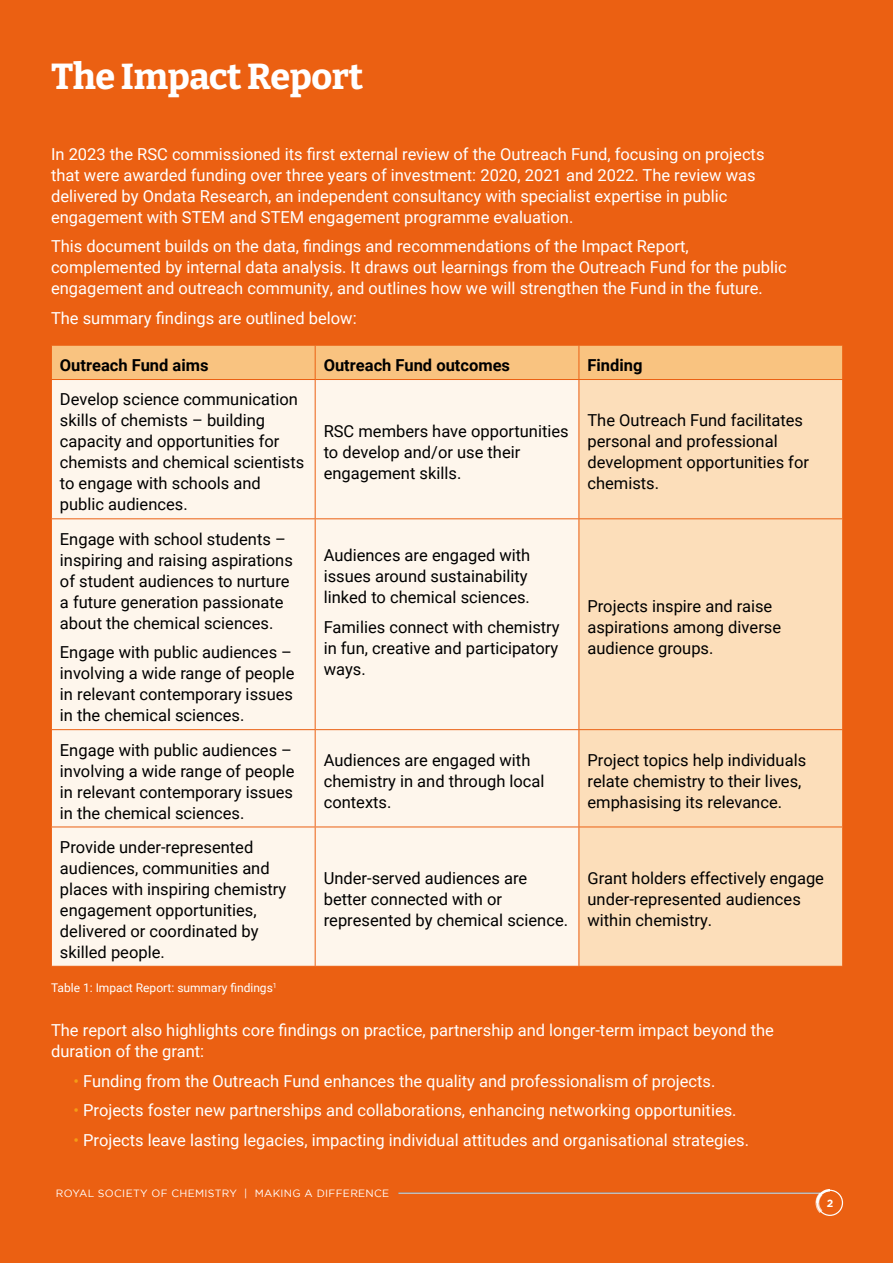
<style>
.page{position:relative;width:893px;height:1263px;background:#eb6012}
.page>*{position:absolute;margin:0;border:0;box-sizing:border-box;transform-origin:0 0}
.t1{font:100 36px "Bitter";letter-spacing:-.01em;color:#fff}
.t2{font:16.5px/21px "Roboto";color:#000}
.t3{font:16.5px/21px "Roboto";color:#fff}
.t4{font:700 16.5px "Roboto";color:#000}
.t5{font:12px "Roboto";color:#fff}
.t6{font:10.5px "Gotham";letter-spacing:.03em;color:#fff}
.t7{font:700 10.5px "Gotham";color:#fff}
.s1{color:#f59d15}
</style>
<div class="page">
<div style="left:52px;top:346px;width:790px;height:33px;background:#f9c380"></div>
<div style="left:52px;top:380px;width:527px;height:586px;background:#fef6ec"></div>
<div style="left:580px;top:380px;width:262px;height:586px;background:#fcdeba"></div>
<hr style="left:315px;top:346px;width:1px;height:33px;background:#eb6012">
<hr style="left:579px;top:346px;width:1px;height:33px;background:#eb6012">
<hr style="left:315px;top:380px;width:1px;height:138px;background:#eb6012">
<hr style="left:51px;top:518px;width:264px;height:1px;background:#eb6012">
<hr style="left:51px;top:729px;width:264px;height:1px;background:#eb6012">
<hr style="left:51px;top:826px;width:264px;height:1px;background:#eb6012">
<hr style="left:315px;top:519px;width:1px;height:210px;background:#eb6012">
<hr style="left:315px;top:730px;width:1px;height:96px;background:#eb6012">
<hr style="left:315px;top:827px;width:1px;height:139px;background:#eb6012">
<hr style="left:315px;top:518px;width:264px;height:1px;background:#eb6012">
<hr style="left:315px;top:729px;width:264px;height:1px;background:#eb6012">
<hr style="left:315px;top:826px;width:264px;height:1px;background:#eb6012">
<hr style="left:579px;top:518px;width:264px;height:1px;background:#eb6012">
<hr style="left:579px;top:729px;width:264px;height:1px;background:#eb6012">
<hr style="left:579px;top:826px;width:264px;height:1px;background:#eb6012">
<hr style="left:398px;top:1192px;width:425px;height:2px;background:#fff">
<div style="left:817px;top:1190px;width:26px;height:26px;border:1px solid #fff;border-radius:50%"></div>
<svg style="left:815px;top:1189px;width:15px;height:24px"></svg>
<h1 class="t1" style="left:51px;top:54px;width:314px">The Impact Report</h1>
<p class="t3" style="left:51px;top:143px;width:715px">In 2023 the RSC commissioned its first external review of the Outreach Fund, focusing on projects that were awarded funding over three years of investment: 2020, 2021 and 2022. The review was delivered by Ondata Research, an independent consultancy with specialist expertise in public engagement with STEM and STEM engagement programme evaluation.</p>
<p class="t3" style="left:51px;top:235px;width:737px">This document builds on the data, findings and recommendations of the Impact Report, complemented by internal data analysis. It draws out learnings from the Outreach Fund for the public engagement and outreach community, and outlines how we will strengthen the Fund in the future.</p>
<p class="t3" style="left:51px;top:307px;width:307px">The summary findings are outlined below:</p>
<p class="t4" style="left:60px;top:354px;width:150px">Outreach Fund aims</p>
<p class="t4" style="left:324px;top:354px;width:188px">Outreach Fund outcomes</p>
<p class="t4" style="left:587px;top:354px;width:56px">Finding</p>
<p class="t2" style="left:60px;top:388px;width:246px">Develop science communication skills of chemists – building capacity and opportunities for chemists and chemical scientists to engage with schools and public audiences.</p>
<p class="t2" style="left:324px;top:420px;width:246px">RSC members have opportunities to develop and/or use their engagement skills.</p>
<p class="t2" style="left:587px;top:409px;width:223px">The Outreach Fund facilitates personal and professional development opportunities for chemists.</p>
<p class="t2" style="left:60px;top:528px;width:234px">Engage with school students – inspiring and raising aspirations of student audiences to nurture a future generation passionate about the chemical sciences.</p>
<p class="t2" style="left:60px;top:641px;width:236px">Engage with public audiences – involving a wide range of people in relevant contemporary issues in the chemical sciences.</p>
<p class="t2" style="left:324px;top:544px;width:208px">Audiences are engaged with issues around sustainability linked to chemical sciences.</p>
<p class="t2" style="left:324px;top:616px;width:237px;text-align:justify">Families connect with chemistry in fun, creative and participatory ways.</p>
<p class="t2" style="left:587px;top:595px;width:195px">Projects inspire and raise aspirations among diverse audience groups.</p>
<p class="t2" style="left:60px;top:738px;width:236px">Engage with public audiences – involving a wide range of people in relevant contemporary issues in the chemical sciences.</p>
<p class="t2" style="left:324px;top:749px;width:222px">Audiences are engaged with chemistry in and through local contexts.</p>
<p class="t2" style="left:587px;top:749px;width:220px">Project topics help individuals relate chemistry to their lives, emphasising its relevance.</p>
<p class="t2" style="left:60px;top:836px;width:228px">Provide under-represented audiences, communities and places with inspiring chemistry engagement opportunities, delivered or coordinated by skilled people.</p>
<p class="t2" style="left:324px;top:867px;width:243px">Under-served audiences are better connected with or represented by chemical science.</p>
<p class="t2" style="left:587px;top:867px;width:238px">Grant holders effectively engage under-represented audiences within chemistry.</p>
<p class="t5" style="left:51px;top:979px;width:227px">Table 1: Impact Report: summary findings<sup>1</sup></p>
<p class="t3" style="left:51px;top:1019px;width:724px">The report also highlights core findings on practice, partnership and longer-term impact beyond the duration of the grant:</p>
<p class="t3" style="left:74px;top:1070px;width:641px"><span class="s1">•</span> Funding from the Outreach Fund enhances the quality and professionalism of projects.</p>
<p class="t3" style="left:74px;top:1099px;width:665px"><span class="s1">•</span> Projects foster new partnerships and collaborations, enhancing networking opportunities.</p>
<p class="t3" style="left:74px;top:1129px;width:677px"><span class="s1">•</span> Projects leave lasting legacies, impacting individual attitudes and organisational strategies.</p>
<p class="t6" style="left:56px;top:1187px;width:335px">ROYAL SOCIETY OF CHEMISTRY | MAKING A DIFFERENCE</p>
<p class="t7" style="left:827px;top:1197px;width:8px">2</p>
</div>
